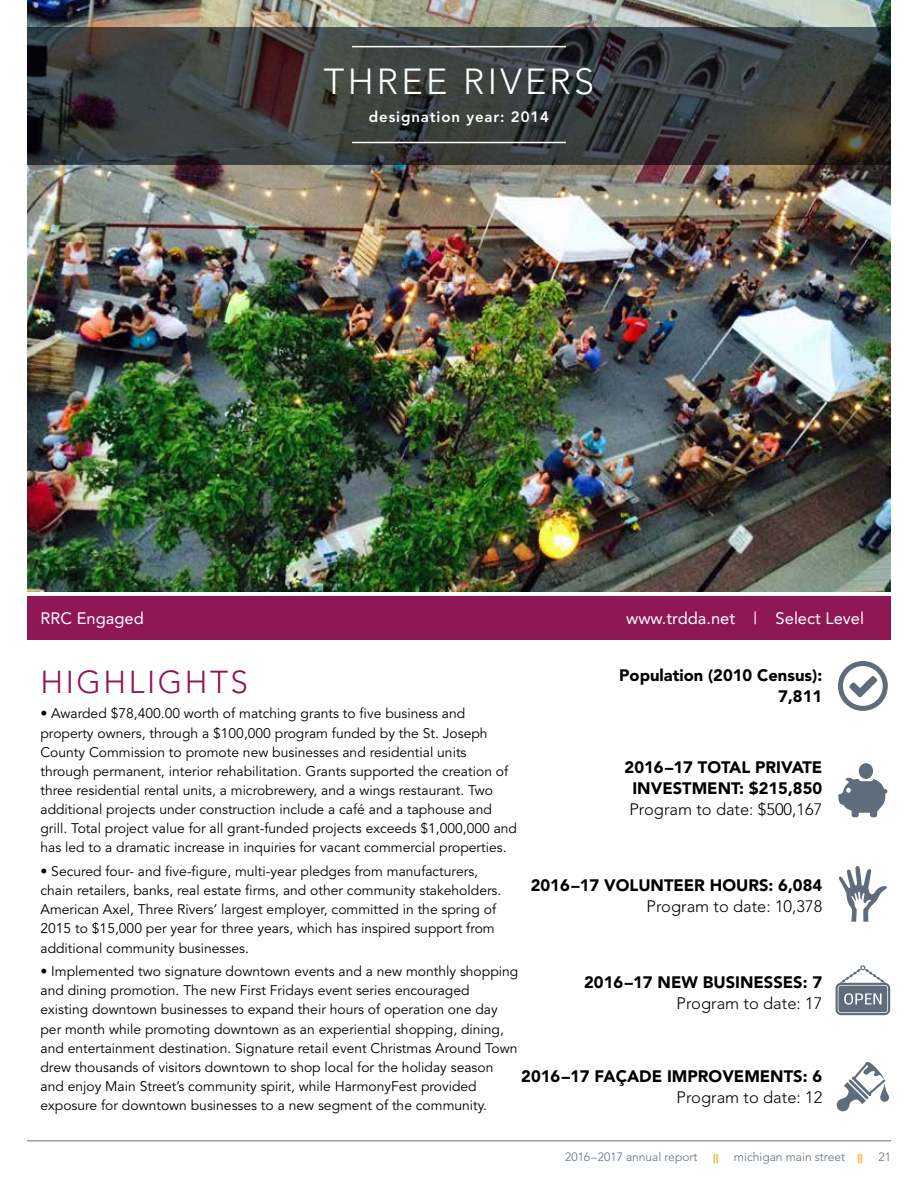
<style>
.page{position:relative;width:918px;height:1188px;background:#fff}
.page>*{position:absolute;margin:0;border:0;box-sizing:border-box;transform-origin:0 0}
.t1{font:300 36px "Avenir";letter-spacing:.09em;color:#fff}
.t2{font:300 31.5px "Avenir";letter-spacing:.08em;color:#8f1754}
.t3{font:900 16.5px/21px "Avenir";color:#000;text-align:center}
.t4{font:300 16.5px "Avenir";color:#000}
.t5{font:16.5px "Avenir";color:#fff}
.t6{font:800 15px "Avenir";letter-spacing:.06em;color:#fff}
.t7{font:13.8px/19px "Avenir";color:#000}
.t8{font:300 12px "Avenir";color:#5f6c7c}
.t9{font:900 12px "Avenir";color:#f3bc48}
.s1{font-weight:900;color:#f3bc48}
</style>
<div class="page">
<img style="left:27px;top:0;width:864px;height:592px">
<svg style="left:838px;top:661px;width:50px;height:50px"></svg>
<svg style="left:839px;top:866px;width:48px;height:56px"></svg>
<svg style="left:836px;top:965px;width:54px;height:50px"></svg>
<svg style="left:27px;top:27px;width:864px;height:137px;background:#393c3b"></svg>
<svg style="left:838px;top:763px;width:49px;height:54px"></svg>
<svg style="left:836px;top:1062px;width:53px;height:50px"></svg>
<hr style="left:27px;top:1140px;width:864px;height:1px;background:#5f6c7c">
<hr style="left:352px;top:142px;width:214px;height:1px;background:#fff">
<hr style="left:352px;top:46px;width:214px;height:1px;background:#fff">
<div style="left:27px;top:596px;width:864px;height:44px;background:#8f1754"></div>
<h1 class="t1" style="left:324px;top:60px;width:272px">THREE RIVERS</h1>
<p class="t6" style="left:369px;top:108px;width:182px">designation year: 2014</p>
<p class="t5" style="left:40px;top:608px;width:105px">RRC Engaged</p>
<h2 class="t2" style="left:40px;top:663px;width:209px">HIGHLIGHTS</h2>
<p class="t5" style="left:626px;top:608px;width:239px">www.trdda.net | Select Level</p>
<p class="t3" style="left:619px;top:665px;width:205px">Population (2010 Census):</p>
<p class="t3" style="left:778px;top:686px;width:45px">7,811</p>
<p class="t7" style="left:40px;top:705px;width:478px">• Awarded $78,400.00 worth of matching grants to five business and property owners, through a $100,000 program funded by the St. Joseph County Commission to promote new businesses and residential units through permanent, interior rehabilitation. Grants supported the creation of three residential rental units, a microbrewery, and a wings restaurant. Two additional projects under construction include a café and a taphouse and grill. Total project value for all grant-funded projects exceeds $1,000,000 and has led to a dramatic increase in inquiries for vacant commercial properties.</p>
<p class="t7" style="left:40px;top:862px;width:462px">• Secured four- and five-figure, multi-year pledges from manufacturers, chain retailers, banks, real estate firms, and other community stakeholders.<br>American Axel, Three Rivers’ largest employer, committed in the spring of 2015 to $15,000 per year for three years, which has inspired support from additional community businesses.</p>
<p class="t7" style="left:40px;top:962px;width:479px">• Implemented two signature downtown events and a new monthly shopping and dining promotion. The new First Fridays event series encouraged existing downtown businesses to expand their hours of operation one day per month while promoting downtown as an experiential shopping, dining, and entertainment destination. Signature retail event Christmas Around Town drew thousands of visitors downtown to shop local for the holiday season and enjoy Main Street’s community spirit, while HarmonyFest provided exposure for downtown businesses to a new segment of the community.</p>
<p class="t3" style="left:625px;top:757px;width:199px">2016–17 TOTAL PRIVATE<br>INVESTMENT: $215,850</p>
<p class="t4" style="left:629px;top:800px;width:194px">Program to date: $500,167</p>
<p class="t3" style="left:531px;top:875px;width:293px">2016–17 VOLUNTEER HOURS: 6,084</p>
<p class="t4" style="left:647px;top:897px;width:177px">Program to date: 10,378</p>
<p class="t3" style="left:584px;top:971px;width:240px">2016–17 NEW BUSINESSES: 7</p>
<p class="t4" style="left:677px;top:993px;width:147px">Program to date: 17</p>
<p class="t3" style="left:521px;top:1066px;width:303px">2016–17 FAÇADE IMPROVEMENTS: 6</p>
<p class="t4" style="left:677px;top:1088px;width:147px">Program to date: 12</p>
<p class="t8" style="left:565px;top:1150px;width:134px">2016–2017 annual report</p>
<p class="t9" style="left:713px;top:1151px;width:7px">||</p>
<p class="t8" style="left:734px;top:1150px;width:130px">michigan main street <span class="s1">||</span></p>
<p class="t8" style="left:879px;top:1150px;width:14px">21</p>
</div>
